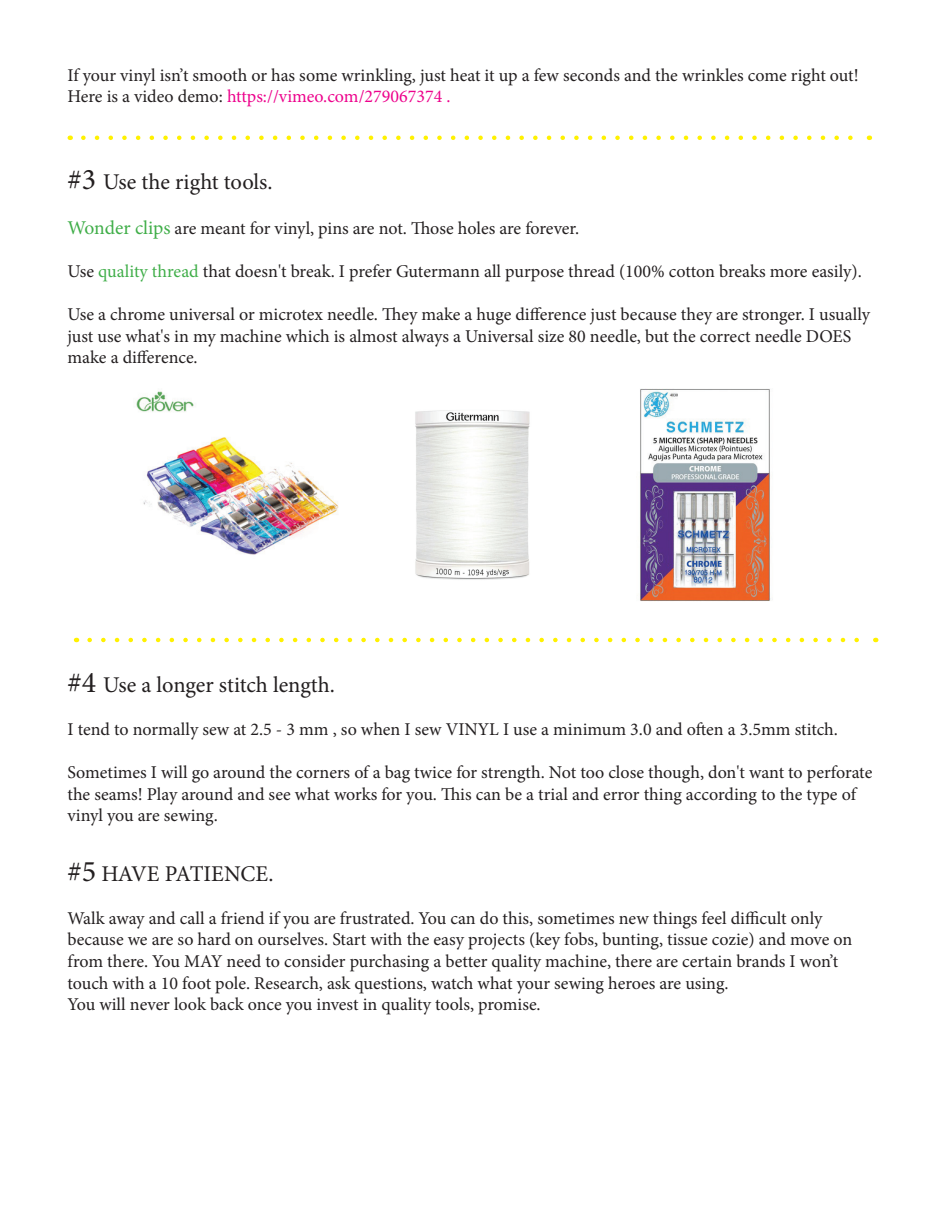
<style>
.page{position:relative;width:945px;height:1215px;background:#fff}
.page>*{position:absolute;margin:0;border:0;box-sizing:border-box;transform-origin:0 0}
.t1{font:22.5px "Minion Pro";letter-spacing:-.005em;color:#231f20}
.t2{font:18px/21.6px "Minion Pro";color:#231f20}
.t3{font:18px "Minion Pro";color:#ed028c}
.s1{color:#231f20}
.s2{font-size:30px}
.s3{font-size:19.5px;color:#40ae49}
.s4{color:#40ae49}
</style>
<div class="page">
<img style="left:136px;top:391px;width:203px;height:164px">
<img style="left:637px;top:389px;width:134px;height:212px">
<img style="left:415px;top:410px;width:115px;height:170px">
<svg style="left:83px;top:136px;width:770px;height:4px"></svg>
<svg style="left:90px;top:638px;width:769px;height:4px"></svg>
<p class="t2" style="left:68px;top:64px;width:793px">If your vinyl isn’t smooth or has some wrinkling, just heat it up a few seconds and the wrinkles come right out!</p>
<p class="t3" style="left:68px;top:84px;width:385px"><span class="s1">Here is a video demo:</span> https://vimeo.com/279067374 .</p>
<p class="t1" style="left:68px;top:166px;width:207px"><span class="s2">#3</span> Use the right tools.</p>
<p class="t2" style="left:68px;top:217px;width:513px"><span class="s3">Wonder clips</span> are meant for vinyl, pins are not. Those holes are forever.</p>
<p class="t2" style="left:68px;top:260px;width:796px">Use <span class="s4">quality thread</span> that doesn't break. I prefer Gutermann all purpose thread (100% cotton breaks more easily).</p>
<p class="t2" style="left:68px;top:304px;width:804px">Use a chrome universal or microtex needle. They make a huge difference just because they are stronger. I usually just use what's in my machine which is almost always a Universal size 80 needle, but the correct needle DOES make a difference.</p>
<p class="t1" style="left:68px;top:669px;width:269px"><span class="s2">#4</span> Use a longer stitch length.</p>
<p class="t2" style="left:68px;top:718px;width:772px">I tend to normally sew at 2.5 - 3 mm , so when I sew VINYL I use a minimum 3.0 and often a 3.5mm stitch.</p>
<p class="t2" style="left:68px;top:761px;width:806px">Sometimes I will go around the corners of a bag twice for strength. Not too close though, don't want to perforate the seams! Play around and see what works for you. This can be a trial and error thing according to the type of vinyl you are sewing.</p>
<p class="t1" style="left:68px;top:858px;width:207px"><span class="s2">#5</span> HAVE PATIENCE.</p>
<p class="t2" style="left:68px;top:907px;width:786px">Walk away and call a friend if you are frustrated. You can do this, sometimes new things feel difficult only because we are so hard on ourselves. Start with the easy projects (key fobs, bunting, tissue cozie) and move on from there. You MAY need to consider purchasing a better quality machine, there are certain brands I won’t touch with a 10 foot pole. Research, ask questions, watch what your sewing heroes are using.</p>
<p class="t2" style="left:68px;top:994px;width:475px">You will never look back once you invest in quality tools, promise.</p>
</div>
